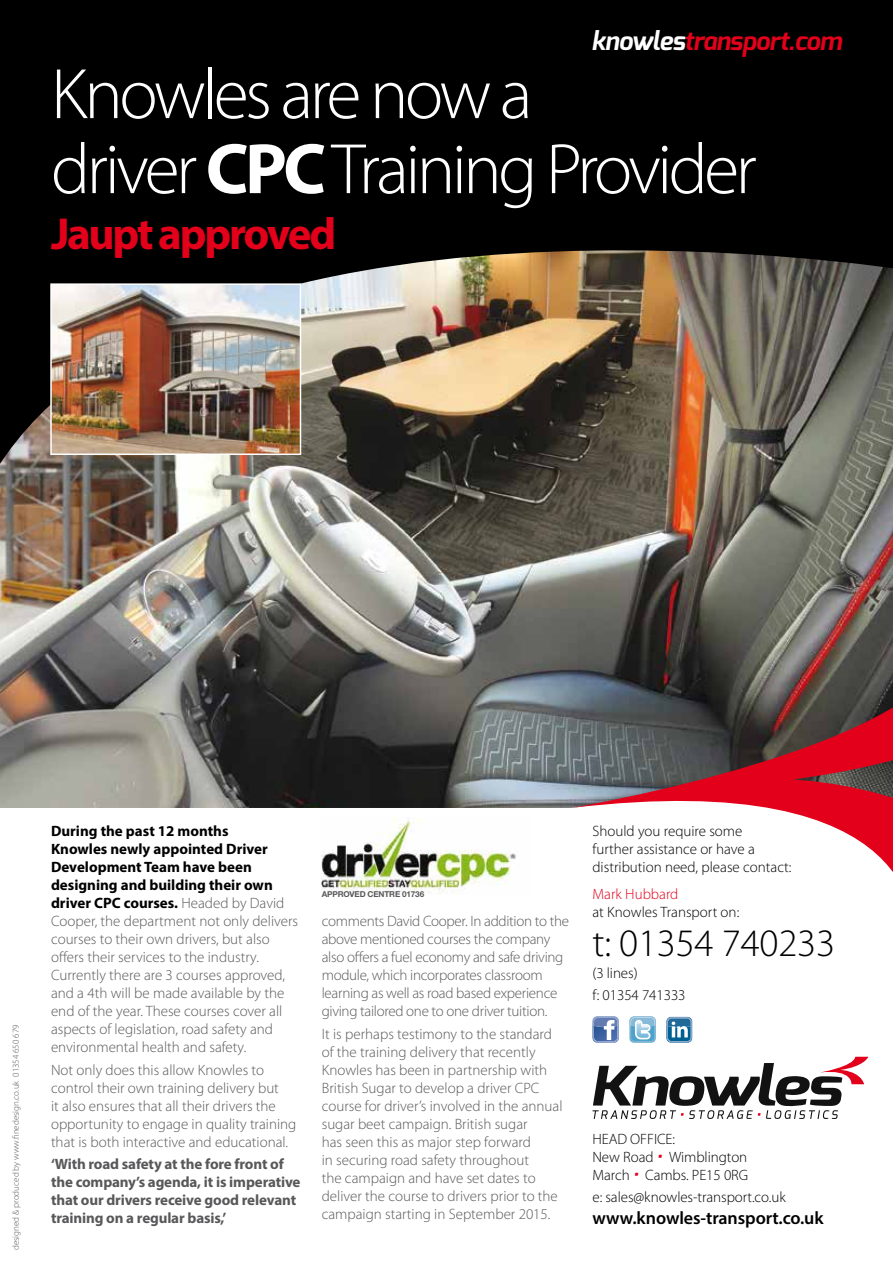
<style>
.page{position:relative;width:893px;height:1263px;background:#fff}
.page>*{position:absolute;margin:0;border:0;box-sizing:border-box;transform-origin:0 0}
.t1{font:300 72px/75px "Myriad Pro";letter-spacing:-.05em;color:#fff}
.t2{font:700 45px "Myriad Pro";letter-spacing:-.05em;color:#e2001a}
.t3{font:300 39px "Myriad Pro";letter-spacing:-.005em;color:#000}
.t4{font:italic 700 25.5px "Exo";letter-spacing:-.02em;color:#e2001a}
.t5{font:600 18px "Myriad Pro";letter-spacing:-.005em;color:#000}
.t6{font:300 15px/18px "Myriad Pro";color:#58585a}
.t7{font:300 15px/18px "Myriad Pro";letter-spacing:-.02em;color:#58585a}
.t8{font:300 15px/18px "Myriad Pro";color:#000}
.t9{font:700 15px/18px "Myriad Pro";letter-spacing:-.01em;color:#58585a}
.t10{font:300 15px "Myriad Pro";color:#e2001a}
.t11{font:300 9px "Myriad Pro";color:#58585a}
.t12{font:700 8.1px "Helvetica Neue";letter-spacing:-.02em;color:#58585a}
.s1{color:#fff}
.s2{font-weight:700}
.s3{font-weight:700;color:#000}
.s4{font-family:"Exo";font-weight:800;font-style:italic;color:#e2001a}
</style>
<div class="page">
<img style="left:0;top:485px;width:893px;height:323px">
<svg style="left:0;top:0;width:893px;height:485px;background:#2f2a23"></svg>
<svg style="left:592px;top:1057px;width:276px;height:62px"></svg>
<svg style="left:571px;top:688px;width:322px;height:184px"></svg>
<svg style="left:666px;top:1017px;width:26px;height:26px"></svg>
<svg style="left:629px;top:1016px;width:27px;height:27px"></svg>
<svg style="left:629px;top:1016px;width:27px;height:26px"></svg>
<svg style="left:592px;top:1016px;width:27px;height:27px"></svg>
<img style="left:322px;top:817px;width:194px;height:77px">
<img style="left:53px;top:286px;width:245px;height:166px">
<div style="left:50px;top:283px;width:251px;height:172px;border:2px solid #fff"></div>
<h3 class="t4" style="left:592px;top:25px;width:252px"><span class="s1">knowles</span>transport.com</h3>
<h1 class="t1" style="left:51px;top:56px;width:707px">Knowles are now a<br>driver <span class="s2">CPC</span> Training Provider</h1>
<h2 class="t2" style="left:51px;top:204px;width:287px">Jaupt approved</h2>
<p class="t11" style="left:10px;top:1250px;width:227px;rotate:-90deg">designed &amp; produced by www.finedesign.co.uk 01354 650 679</p>
<p class="t6" style="left:51px;top:822px;width:249px"><span class="s3">During the past 12 months<br>Knowles newly appointed Driver Development Team have been designing and building their own driver CPC courses.</span> Headed by David Cooper, the department not only delivers courses to their own drivers, but also offers their services to the industry.<br>Currently there are 3 courses approved, and a 4th will be made available by the end of the year. These courses cover all aspects of legislation, road safety and environmental health and safety.</p>
<p class="t6" style="left:51px;top:1060px;width:247px">Not only does this allow Knowles to control their own training delivery but<br>it also ensures that all their drivers the opportunity to engage in quality training that is both interactive and educational.</p>
<p class="t9" style="left:51px;top:1154px;width:251px">‘With road safety at the fore front of the company’s agenda, it is imperative that our drivers receive good relevant training on a regular basis,’</p>
<p class="t12" style="left:322px;top:889px;width:104px">APPROVED CENTRE 01736</p>
<p class="t7" style="left:322px;top:912px;width:249px">comments David Cooper. In addition to the above mentioned courses the company also offers a fuel economy and safe driving module, which incorporates classroom learning as well as road based experience giving tailored one to one driver tuition.</p>
<p class="t6" style="left:322px;top:1024px;width:242px">It is perhaps testimony to the standard of the training delivery that recently Knowles has been in partnership with British Sugar to develop a driver CPC course for driver’s involved in the annual sugar beet campaign. British sugar<br>has seen this as major step forward<br>in securing road safety throughout<br>the campaign and have set dates to deliver the course to drivers prior to the campaign starting in September 2015.</p>
<p class="t8" style="left:592px;top:822px;width:200px">Should you require some<br>further assistance or have a distribution need, please contact:</p>
<p class="t10" style="left:592px;top:885px;width:87px">Mark Hubbard</p>
<p class="t8" style="left:592px;top:902px;width:148px">at Knowles Transport on:</p>
<h3 class="t3" style="left:592px;top:919px;width:244px">t: 01354 740233</h3>
<p class="t8" style="left:592px;top:962px;width:95px;line-height:22.2px">(3 lines)<br>f: 01354 741333</p>
<p class="t8" style="left:592px;top:1130px;width:157px">HEAD OFFICE:<br>New Road <span class="s4">•</span> Wimblington<br>March <span class="s4">•</span> Cambs. PE15 0RG</p>
<p class="t8" style="left:592px;top:1188px;width:195px">e: sales@knowles-transport.co.uk</p>
<p class="t5" style="left:592px;top:1206px;width:233px">www.knowles-transport.co.uk</p>
</div>
